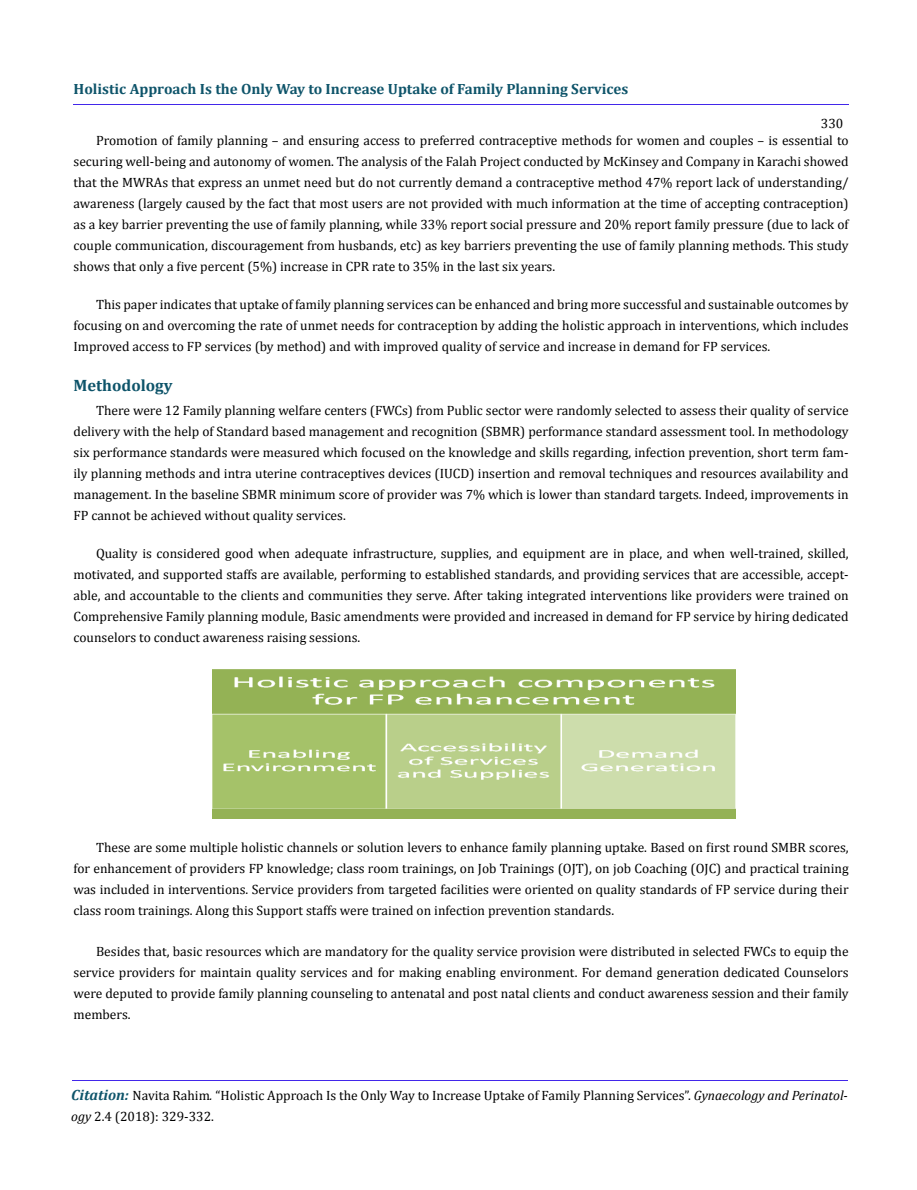
<style>
.page{position:relative;width:917px;height:1190px;background:#fff}
.page>*{position:absolute;margin:0;border:0;box-sizing:border-box;transform-origin:0 0}
.t1{font:700 16.5px "Cambria";color:#0e546a}
.t2{font:700 14.85px "Cambria";color:#0e546a}
.t3{font:13.5px/21px "Cambria";color:#000;text-align:justify}
.s1{font-weight:700;font-style:italic;font-size:14.85px;color:#0e546a}
.s2{font-style:italic}
</style>
<div class="page">
<hr style="left:74px;top:105px;width:774px;height:1px;background:#4227ea">
<hr style="left:72px;top:1080px;width:775px;height:1px;background:#4227ea">
<img style="left:213px;top:669px;width:522px;height:149px">
<p class="t2" style="left:74px;top:80px;width:556px">Holistic Approach Is the Only Way to Increase Uptake of Family Planning Services</p>
<p class="t3" style="left:820px;top:113px;width:24px">330</p>
<p class="t3" style="left:73px;top:130px;width:776px;text-indent:23px">Promotion of family planning – and ensuring access to preferred contraceptive methods for women and couples – is essential to securing well-being and autonomy of women. The analysis of the Falah Project conducted by McKinsey and Company in Karachi showed that the MWRAs that express an unmet need but do not currently demand a contraceptive method 47% report lack of understanding/ awareness (largely caused by the fact that most users are not provided with much information at the time of accepting contraception) as a key barrier preventing the use of family planning, while 33% report social pressure and 20% report family pressure (due to lack of couple communication, discouragement from husbands, etc) as key barriers preventing the use of family planning methods. This study shows that only a five percent (5%) increase in CPR rate to 35% in the last six years.</p>
<p class="t3" style="left:73px;top:294px;width:776px;text-indent:23px">This paper indicates that uptake of family planning services can be enhanced and bring more successful and sustainable outcomes by focusing on and overcoming the rate of unmet needs for contraception by adding the holistic approach in interventions, which includes Improved access to FP services (by method) and with improved quality of service and increase in demand for FP services.</p>
<p class="t1" style="left:74px;top:375px;width:101px">Methodology</p>
<p class="t3" style="left:73px;top:400px;width:776px;text-indent:23px">There were 12 Family planning welfare centers (FWCs) from Public sector were randomly selected to assess their quality of service delivery with the help of Standard based management and recognition (SBMR) performance standard assessment tool. In methodology six performance standards were measured which focused on the knowledge and skills regarding, infection prevention, short term fam&shy;ily planning methods and intra uterine contraceptives devices (IUCD) insertion and removal techniques and resources availability and management. In the baseline SBMR minimum score of provider was 7% which is lower than standard targets. Indeed, improvements in FP cannot be achieved without quality services.</p>
<p class="t3" style="left:73px;top:543px;width:776px;text-indent:23px">Quality is considered good when adequate infrastructure, supplies, and equipment are in place, and when well-trained, skilled, motivated, and supported staffs are available, performing to established standards, and providing services that are accessible, accept&shy;able, and accountable to the clients and communities they serve. After taking integrated interventions like providers were trained on Comprehensive Family planning module, Basic amendments were provided and increased in demand for FP service by hiring dedicated counselors to conduct awareness raising sessions.</p>
<p class="t3" style="left:73px;top:837px;width:776px;text-indent:23px">These are some multiple holistic channels or solution levers to enhance family planning uptake. Based on first round SMBR scores, for enhancement of providers FP knowledge; class room trainings, on Job Trainings (OJT), on job Coaching (OJC) and practical training was included in interventions. Service providers from targeted facilities were oriented on quality standards of FP service during their class room trainings. Along this Support staffs were trained on infection prevention standards.</p>
<p class="t3" style="left:73px;top:940px;width:776px;text-indent:23px">Besides that, basic resources which are mandatory for the quality service provision were distributed in selected FWCs to equip the service providers for maintain quality services and for making enabling environment. For demand generation dedicated Counselors were deputed to provide family planning counseling to antenatal and post natal clients and conduct awareness session and their family members.</p>
<p class="t3" style="left:71px;top:1084px;width:778px"><span class="s1">Citation:</span> Navita Rahim<span class="s2">.</span> “Holistic Approach Is the Only Way to Increase Uptake of Family Planning Services”. <span class="s2">Gynaecology and Perinatol&shy;ogy</span> 2.4 (2018): 329-332.</p>
</div>
